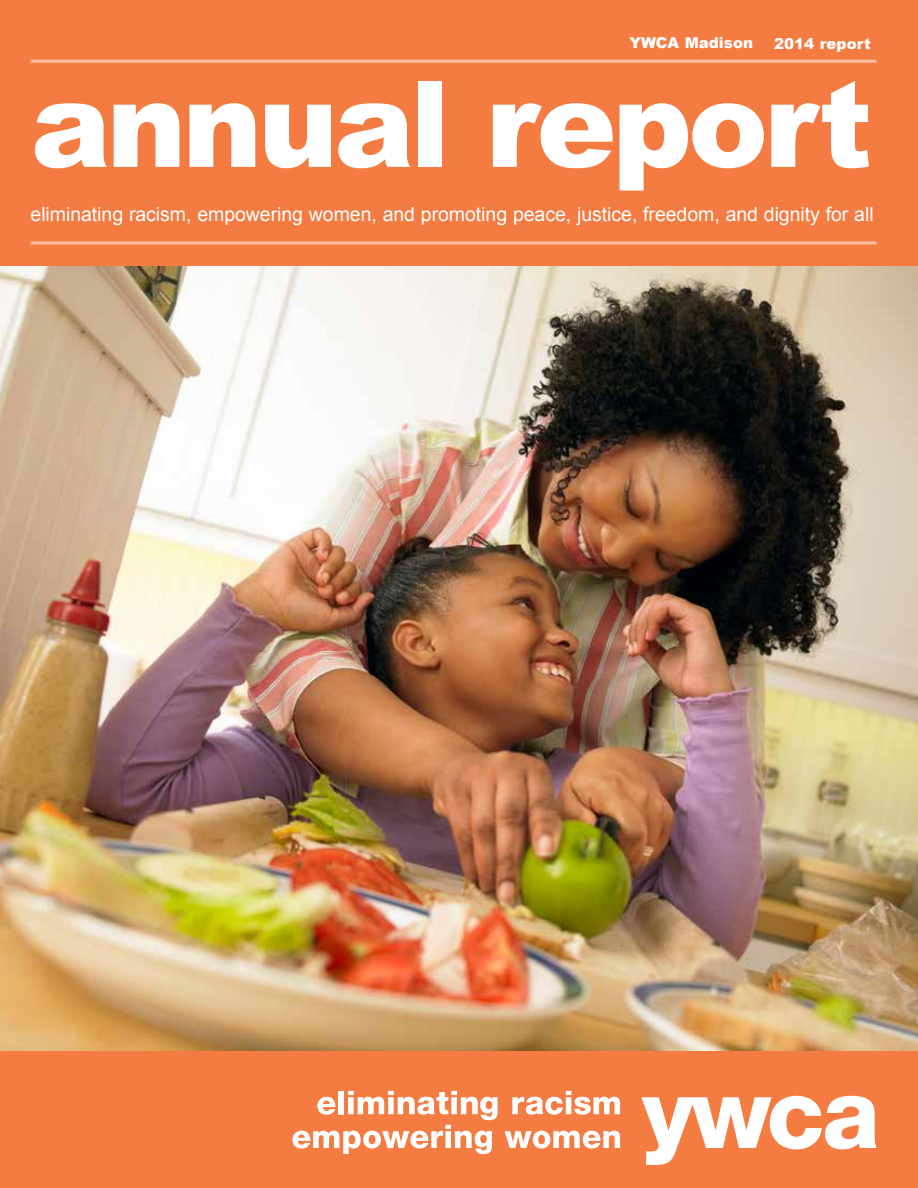
<style>
.page{position:relative;width:918px;height:1188px;background:#f47b41}
.page>*{position:absolute;margin:0;border:0;box-sizing:border-box;transform-origin:0 0}
.t1{font:900 120px "Arial";letter-spacing:-.035em;color:#fff}
.t2{font:19.5px "Arial";letter-spacing:-.005em;color:#fff}
.t3{font:900 15px "Arial";color:#fff}
</style>
<div class="page">
<hr style="left:31px;top:60px;width:846px;height:3px;background:#fabda0">
<hr style="left:31px;top:241px;width:846px;height:3px;background:#fabda0">
<img style="left:0;top:266px;width:918px;height:785px">
<svg style="left:641px;top:1096px;width:236px;height:69px"></svg>
<svg style="left:512px;top:1091px;width:108px;height:24px"></svg>
<svg style="left:292px;top:1091px;width:206px;height:63px"></svg>
<svg style="left:505px;top:1131px;width:115px;height:18px"></svg>
<p class="t3" style="left:629px;top:32px;width:125px">YWCA Madison</p>
<p class="t3" style="left:774px;top:33px;width:98px">2014 report</p>
<h1 class="t1" style="left:31px;top:37px;width:843px">annual report</h1>
<p class="t2" style="left:31px;top:202px;width:845px">eliminating racism, empowering women, and promoting peace, justice, freedom, and dignity for all</p>
</div>
